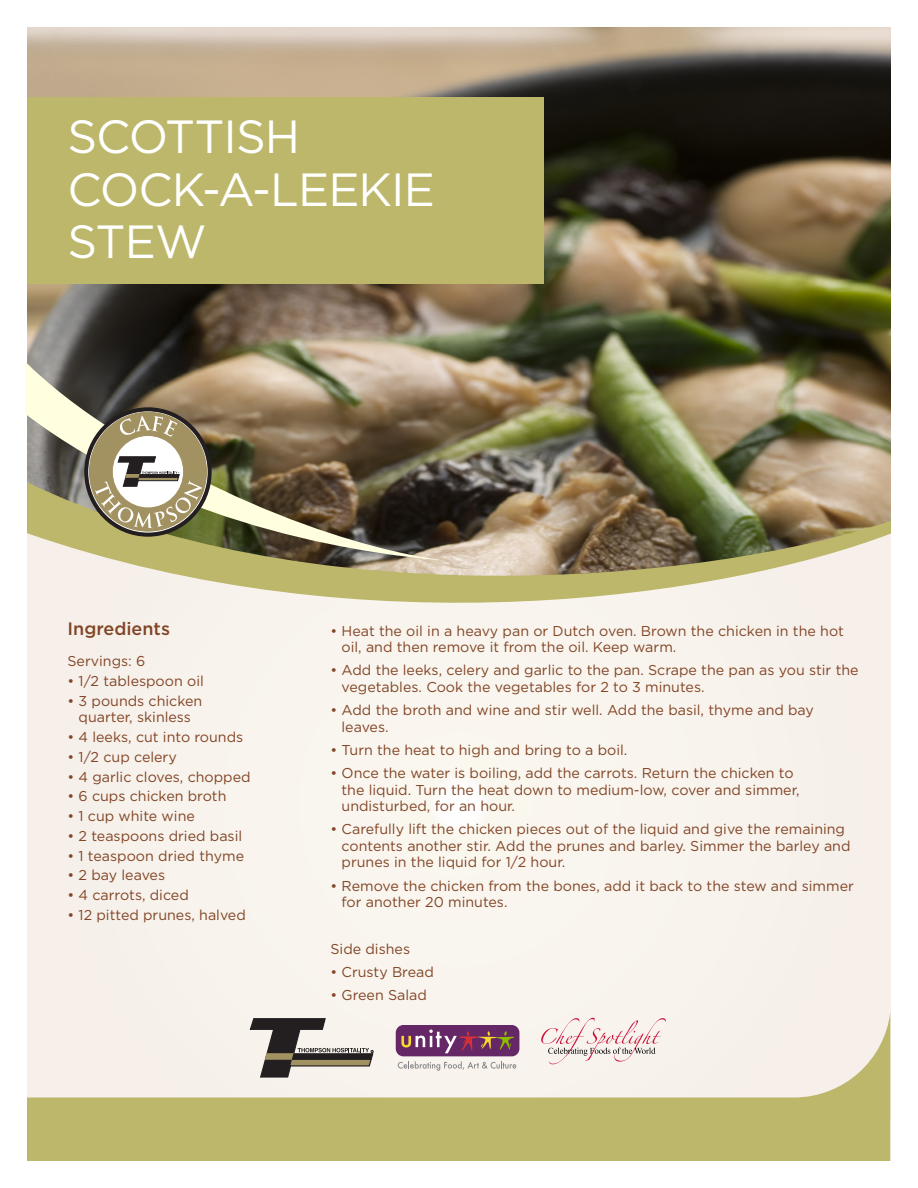
<style>
.page{position:relative;width:918px;height:1188px;background:#fff}
.page>*{position:absolute;margin:0;border:0;box-sizing:border-box;transform-origin:0 0}
.t1{font:46.5px/52.5px "Gotham";letter-spacing:-.02em;color:#fff}
.t2{font:500 18px "Gotham";color:#824526}
.t3{font:14.25px/16.5px "Gotham";color:#824526}
</style>
<div class="page">
<div style="left:27px;top:489px;width:864px;height:631px;background:#f8f4ed"></div>
<img style="left:27px;top:27px;width:864px;height:455px">
<div style="left:27px;top:97px;width:516px;height:187px;background:#bdb76b"></div>
<svg style="left:27px;top:1015px;width:863px;height:146px;fill:#bdb76b"></svg>
<svg style="left:398px;top:1061px;width:118px;height:10px"></svg>
<div style="left:396px;top:1025px;width:123px;height:31px;background:#652766;border-radius:8px"></div>
<svg style="left:401px;top:1030px;width:113px;height:23px"></svg>
<svg style="left:249px;top:1018px;width:125px;height:60px"></svg>
<svg style="left:541px;top:1018px;width:125px;height:46px"></svg>
<img style="left:120px;top:482px;width:771px;height:121px">
<img style="left:25px;top:362px;width:421px;height:199px">
<svg style="left:86px;top:409px;width:124px;height:126px"></svg>
<div style="left:84px;top:407px;width:128px;height:130px;border:4px solid #231f20;border-radius:50%"></div>
<div style="left:89px;top:412px;width:117px;height:119px;background:#a29161;border-radius:50%"></div>
<div style="left:112px;top:435px;width:72px;height:73px;background:#fff;border-radius:50%"></div>
<svg style="left:119px;top:416px;width:58px;height:21px"></svg>
<svg style="left:95px;top:456px;width:107px;height:72px"></svg>
<p class="t1" style="left:68px;top:110px;width:234px">SCOTTISH</p>
<p class="t1" style="left:68px;top:162px;width:369px">COCK-A-LEEKIE<br>STEW</p>
<p class="t2" style="left:68px;top:618px;width:104px">Ingredients</p>
<p class="t3" style="left:68px;top:653px;width:79px">Servings: 6</p>
<p class="t3" style="left:68px;top:673px;width:138px">• 1/2 tablespoon oil</p>
<p class="t3" style="left:68px;top:692px;width:136px;text-align:center">• 3 pounds chicken quarter, skinless</p>
<p class="t3" style="left:68px;top:729px;width:177px">• 4 leeks, cut into rounds</p>
<p class="t3" style="left:68px;top:748px;width:111px">• 1/2 cup celery</p>
<p class="t3" style="left:68px;top:768px;width:185px">• 4 garlic cloves, chopped</p>
<p class="t3" style="left:68px;top:788px;width:161px">• 6 cups chicken broth</p>
<p class="t3" style="left:68px;top:808px;width:129px">• 1 cup white wine</p>
<p class="t3" style="left:68px;top:827px;width:176px">• 2 teaspoons dried basil</p>
<p class="t3" style="left:68px;top:847px;width:178px">• 1 teaspoon dried thyme</p>
<p class="t3" style="left:68px;top:867px;width:99px">• 2 bay leaves</p>
<p class="t3" style="left:68px;top:887px;width:123px">• 4 carrots, diced</p>
<p class="t3" style="left:68px;top:906px;width:180px">• 12 pitted prunes, halved</p>
<p class="t3" style="left:342px;top:622px;width:504px;text-indent:-11px">• Heat the oil in a heavy pan or Dutch oven. Brown the chicken in the hot oil, and then remove it from the oil. Keep warm.</p>
<p class="t3" style="left:342px;top:662px;width:519px;text-indent:-11px">• Add the leeks, celery and garlic to the pan. Scrape the pan as you stir the vegetables. Cook the vegetables for 2 to 3 minutes.</p>
<p class="t3" style="left:342px;top:702px;width:474px;text-indent:-11px">• Add the broth and wine and stir well. Add the basil, thyme and bay leaves.</p>
<p class="t3" style="left:330px;top:741px;width:298px">• Turn the heat to high and bring to a boil.</p>
<p class="t3" style="left:342px;top:765px;width:460px;text-indent:-11px">• Once the water is boiling, add the carrots. Return the chicken to the liquid. Turn the heat down to medium-low, cover and simmer, undisturbed, for an hour.</p>
<p class="t3" style="left:342px;top:821px;width:510px;text-indent:-11px">• Carefully lift the chicken pieces out of the liquid and give the remaining contents another stir. Add the prunes and barley. Simmer the barley and prunes in the liquid for 1/2 hour.</p>
<p class="t3" style="left:342px;top:877px;width:514px;text-indent:-11px">• Remove the chicken from the bones, add it back to the stew and simmer for another 20 minutes.</p>
<p class="t3" style="left:330px;top:940px;width:81px">Side dishes</p>
<p class="t3" style="left:330px;top:963px;width:105px">• Crusty Bread</p>
<p class="t3" style="left:330px;top:987px;width:98px">• Green Salad</p>
</div>
